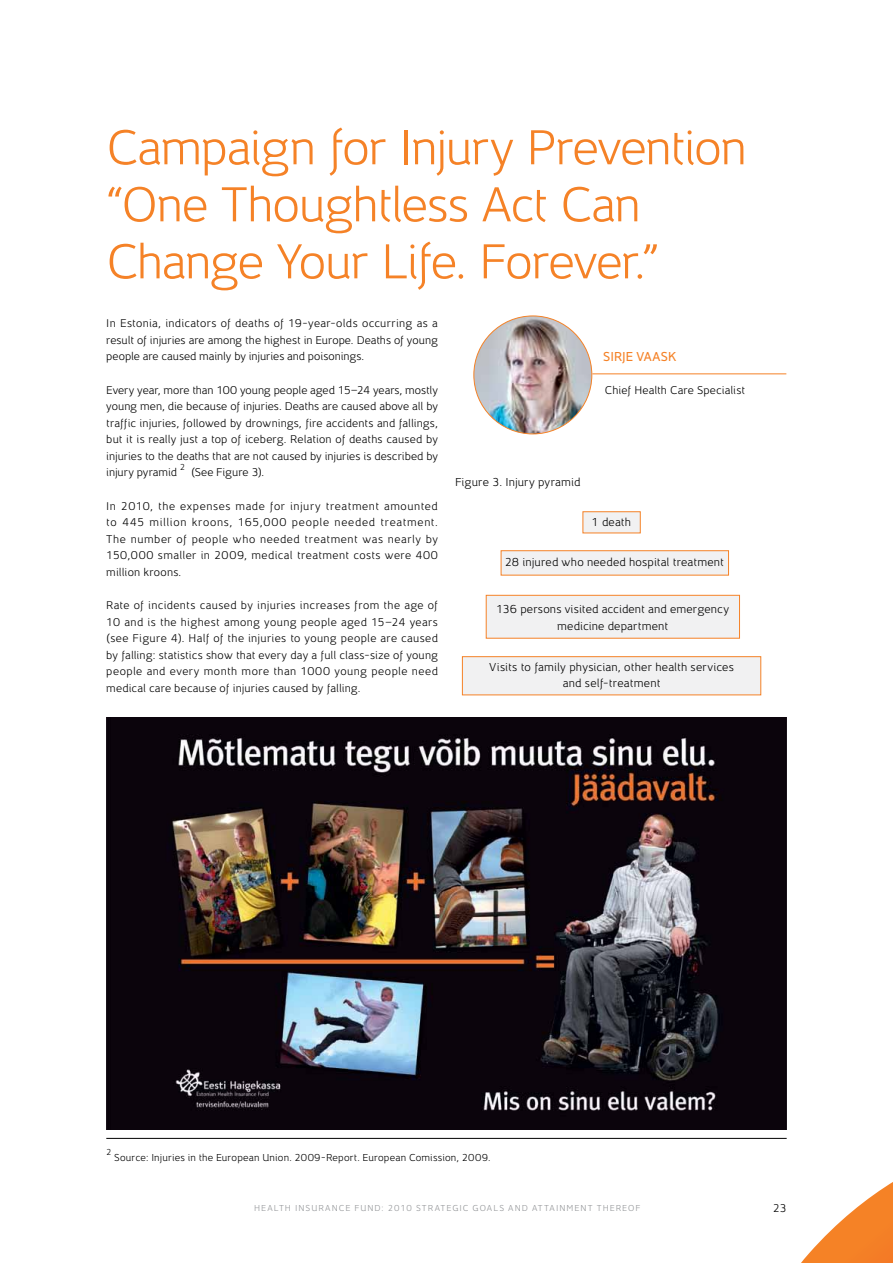
<style>
.page{position:relative;width:893px;height:1263px;background:#fff}
.page>*{position:absolute;margin:0;border:0;box-sizing:border-box;transform-origin:0 0}
.t1{font:51px/57px "Ludwig";letter-spacing:-.025em;color:#f58227}
.t2{font:500 13.5px "Ludwig";letter-spacing:.155em;color:#f58227}
.t3{font:12px/16.5px "Ludwig";letter-spacing:.015em;color:#000;text-align:center}
.t4{font:11.7px/16.5px "Ludwig";letter-spacing:.01em;color:#000;text-align:justify}
.t5{font:10.5px "Ludwig";letter-spacing:.02em;color:#000}
.t6{font:9px "Ludwig";letter-spacing:.115em;color:#939598}
.t7{font:9px "Ludwig";color:#000}
</style>
<div class="page">
<svg style="left:721px;top:1129px;width:172px;height:134px"></svg>
<div style="left:462px;top:656px;width:299px;height:39px;background:#f1f1f2;border:1px solid #f58227"></div>
<div style="left:486px;top:595px;width:254px;height:44px;background:#f1f1f2;border:1px solid #f58227"></div>
<div style="left:501px;top:550px;width:228px;height:25px;background:#f1f1f2;border:1px solid #f58227"></div>
<div style="left:582px;top:511px;width:59px;height:22px;background:#f1f1f2;border:1px solid #f58227"></div>
<hr style="left:106px;top:1138px;width:681px;height:1px;background:#000">
<img style="left:474px;top:316px;width:118px;height:118px;border-radius:59px">
<hr style="left:592px;top:373px;width:194px;height:1px;background:#f58227">
<img style="left:106px;top:718px;width:681px;height:411px">
<h1 class="t1" style="left:106px;top:120px;width:642px">Campaign for Injury Prevention “One Thoughtless Act Can<br>Change Your Life. Forever.”</h1>
<p class="t4" style="left:106px;top:315px;width:333px">In Estonia, indicators of deaths of 19-year-olds occurring as a result of injuries are among the highest in Europe. Deaths of young people are caused mainly by injuries and poisonings.</p>
<p class="t4" style="left:106px;top:382px;width:333px">Every year, more than 100 young people aged 15–24 years, mostly young men, die because of injuries. Deaths are caused above all by traffic injuries, followed by drownings, fire accidents and fallings, but it is really just a top of iceberg. Relation of deaths caused by injuries to the deaths that are not caused by injuries is described by injury pyramid</p>
<p class="t2" style="left:603px;top:348px;width:73px">SIRJE VAASK</p>
<p class="t4" style="left:605px;top:382px;width:142px">Chief Health Care Specialist</p>
<p class="t7" style="left:180px;top:462px;width:7px">2</p>
<p class="t4" style="left:191px;top:464px;width:75px">(See Figure 3).</p>
<p class="t4" style="left:106px;top:498px;width:333px">In 2010, the expenses made for injury treatment amounted to 445 million kroons, 165,000 people needed treatment.<br>The number of people who needed treatment was nearly by 150,000 smaller in 2009, medical treatment costs were 400 million kroons.</p>
<p class="t4" style="left:106px;top:597px;width:333px">Rate of incidents caused by injuries increases from the age of 10 and is the highest among young people aged 15–24 years (see Figure 4). Half of the injuries to young people are caused by falling: statistics show that every day a full class-size of young people and every month more than 1000 young people need medical care because of injuries caused by falling.</p>
<p class="t3" style="left:455px;top:474px;width:127px">Figure 3. Injury pyramid</p>
<p class="t3" style="left:591px;top:514px;width:41px">1 death</p>
<p class="t3" style="left:505px;top:554px;width:220px">28 injured who needed hospital treatment</p>
<p class="t3" style="left:496px;top:601px;width:234px">136 persons visited accident and emergency medicine department</p>
<p class="t3" style="left:489px;top:659px;width:246px">Visits to family physician, other health services and self-treatment</p>
<p class="t7" style="left:106px;top:1147px;width:7px">2</p>
<p class="t5" style="left:114px;top:1151px;width:378px">Source: Injuries in the European Union. 2009-Report. European Comission, 2009.</p>
<p class="t6" style="left:254px;top:1203px;width:14px">Health</p>
<p class="t6" style="left:295px;top:1203px;width:11px">Insurance</p>
<p class="t6" style="left:354px;top:1203px;width:14px">Fund</p>
<p class="t6" style="left:382px;top:1203px;width:48px">: 2010 Strategic</p>
<p class="t6" style="left:473px;top:1203px;width:15px">Goals</p>
<p class="t6" style="left:508px;top:1203px;width:8px">and</p>
<p class="t6" style="left:532px;top:1203px;width:13px">Attainment</p>
<p class="t6" style="left:597px;top:1203px;width:14px">Thereof</p>
<p class="t4" style="left:773px;top:1200px;width:15px">23</p>
</div>
